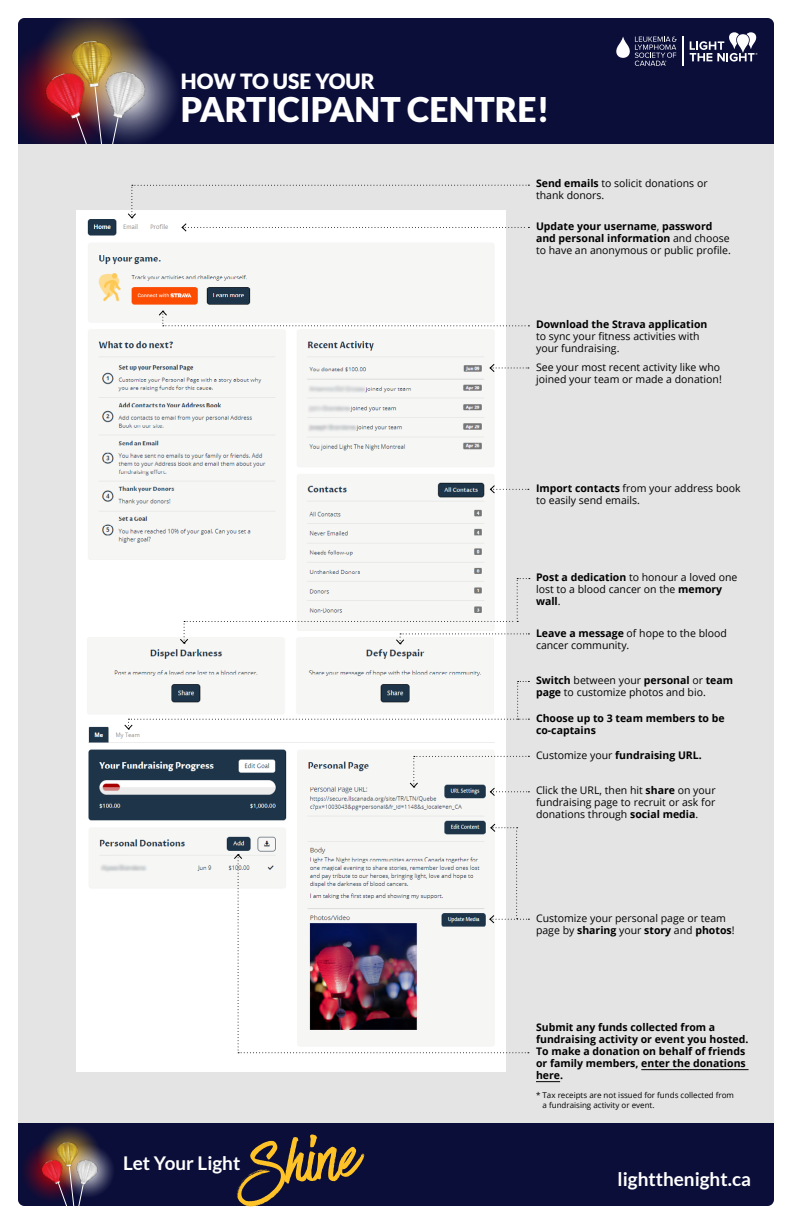
<style>
.page{position:relative;width:792px;height:1224px;background:#fff}
.page>*{position:absolute;margin:0;border:0;box-sizing:border-box;transform-origin:0 0}
.t1{font:75.1px "Have Heart One";color:#ffc328}
.t2{font:900 34px "Lato";color:#fff}
.t3{font:900 21px "Lato";color:#fff}
.t4{font:700 18.9px "Lato";color:#fff}
.t5{font:10.5px/12px "Open Sans";color:#000}
.t6{font:700 10.5px/12px "Open Sans";color:#000}
.t7{font:8px/10.5px "Open Sans";color:#000}
.s1{font-weight:700}
.s2{font-weight:400}
</style>
<div class="page">
<div style="left:18px;top:18px;width:756px;height:1188px;background:#e4e4e4;border-radius:6px"></div>
<div style="left:18px;top:1123px;width:756px;height:83px;background:#0b0e39"></div>
<svg style="left:20px;top:1139px;width:64px;height:63px"></svg>
<svg style="left:36px;top:1123px;width:66px;height:65px"></svg>
<svg style="left:60px;top:1143px;width:55px;height:55px"></svg>
<img style="left:51px;top:1136px;width:36px;height:16px">
<img style="left:33px;top:1150px;width:44px;height:44px">
<svg style="left:57px;top:1164px;width:27px;height:42px"></svg>
<img style="left:66px;top:1152px;width:42px;height:42px">
<div style="left:18px;top:18px;width:756px;height:126px;background:#0b0e39"></div>
<img style="left:18px;top:18px;width:158px;height:126px">
<img style="left:86px;top:57px;width:78px;height:78px">
<div style="left:76px;top:210px;width:430px;height:862px;background:#fff"></div>
<img style="left:87px;top:219px;width:417px;height:359px">
<img style="left:88px;top:726px;width:410px;height:328px">
<svg style="left:489px;top:484px;width:40px;height:10px"></svg>
<svg style="left:489px;top:363px;width:40px;height:10px"></svg>
<svg style="left:127px;top:185px;width:402px;height:48px"></svg>
<svg style="left:158px;top:310px;width:371px;height:16px"></svg>
<hr style="left:682px;top:37px;width:2px;height:29px;background:#fff">
<svg style="left:616px;top:36px;width:61px;height:30px"></svg>
<svg style="left:690px;top:32px;width:68px;height:30px"></svg>
<hr style="left:641px;top:1069px;width:108px;height:1px;background:#000">
<svg style="left:536px;top:1081px;width:24px;height:1px"></svg>
<svg style="left:409px;top:756px;width:120px;height:41px"></svg>
<img style="left:87px;top:638px;width:407px;height:76px">
<svg style="left:123px;top:681px;width:406px;height:49px"></svg>
<img style="left:233px;top:823px;width:296px;height:230px">
<svg style="left:179px;top:578px;width:351px;height:67px"></svg>
<h3 class="t3" style="left:181px;top:69px;width:195px">HOW TO USE YOUR</h3>
<h2 class="t2" style="left:181px;top:89px;width:370px">PARTICIPANT CENTRE!</h2>
<p class="t5" style="left:536px;top:177px;width:173px"><span class="s1">Send emails</span> to solicit donations or thank donors.</p>
<p class="t6" style="left:536px;top:220px;width:196px">Update your username<span class="s2">,</span> password and personal information <span class="s2">and choose to have an anonymous or public profile.</span></p>
<p class="t6" style="left:536px;top:318px;width:173px">Download the Strava application</p>
<p class="t5" style="left:536px;top:330px;width:165px">to sync your fitness activities with your fundraising.</p>
<p class="t5" style="left:536px;top:361px;width:187px">See your most recent activity like who joined your team or made a donation!</p>
<p class="t5" style="left:536px;top:482px;width:206px"><span class="s1">Import contacts</span> from your address book to easily send emails.</p>
<p class="t5" style="left:536px;top:571px;width:203px"><span class="s1">Post a dedication</span> to honour a loved one lost to a blood cancer on the <span class="s1">memory wall</span>.</p>
<p class="t5" style="left:536px;top:627px;width:192px"><span class="s1">Leave a message</span> of hope to the blood cancer community.</p>
<p class="t5" style="left:536px;top:674px;width:199px"><span class="s1">Switch</span> between your <span class="s1">personal</span> or <span class="s1">team page</span> to customize photos and bio.</p>
<p class="t6" style="left:536px;top:712px;width:190px">Choose up to 3 team members to be co-captains</p>
<p class="t6" style="left:536px;top:749px;width:167px"><span class="s2">Customize your</span> fundraising URL.</p>
<p class="t5" style="left:536px;top:784px;width:181px;text-align:justify">Click the URL, then hit <span class="s1">share</span> on your fundraising page to recruit or ask for donations through <span class="s1">social media</span>.</p>
<p class="t5" style="left:536px;top:912px;width:200px">Customize your personal page or team page by <span class="s1">sharing</span> your <span class="s1">story</span> and <span class="s1">photos</span>!</p>
<h1 class="t1" style="left:238px;top:1128px;width:116px;rotate:-6deg">Shine</h1>
<h3 class="t4" style="left:123px;top:1152px;width:119px">Let Your Light</h3>
<p class="t6" style="left:536px;top:1021px;width:214px">Submit any funds collected from a fundraising activity or event you hosted.<br>To make a donation on behalf of friends or family members, enter the donations here.</p>
<p class="t7" style="left:543px;top:1090px;width:193px;text-indent:-6px">* Tax receipts are not issued for funds collected from a fundraising activity or event.</p>
<h3 class="t4" style="left:618px;top:1169px;width:135px">lightthenight.ca</h3>
</div>
